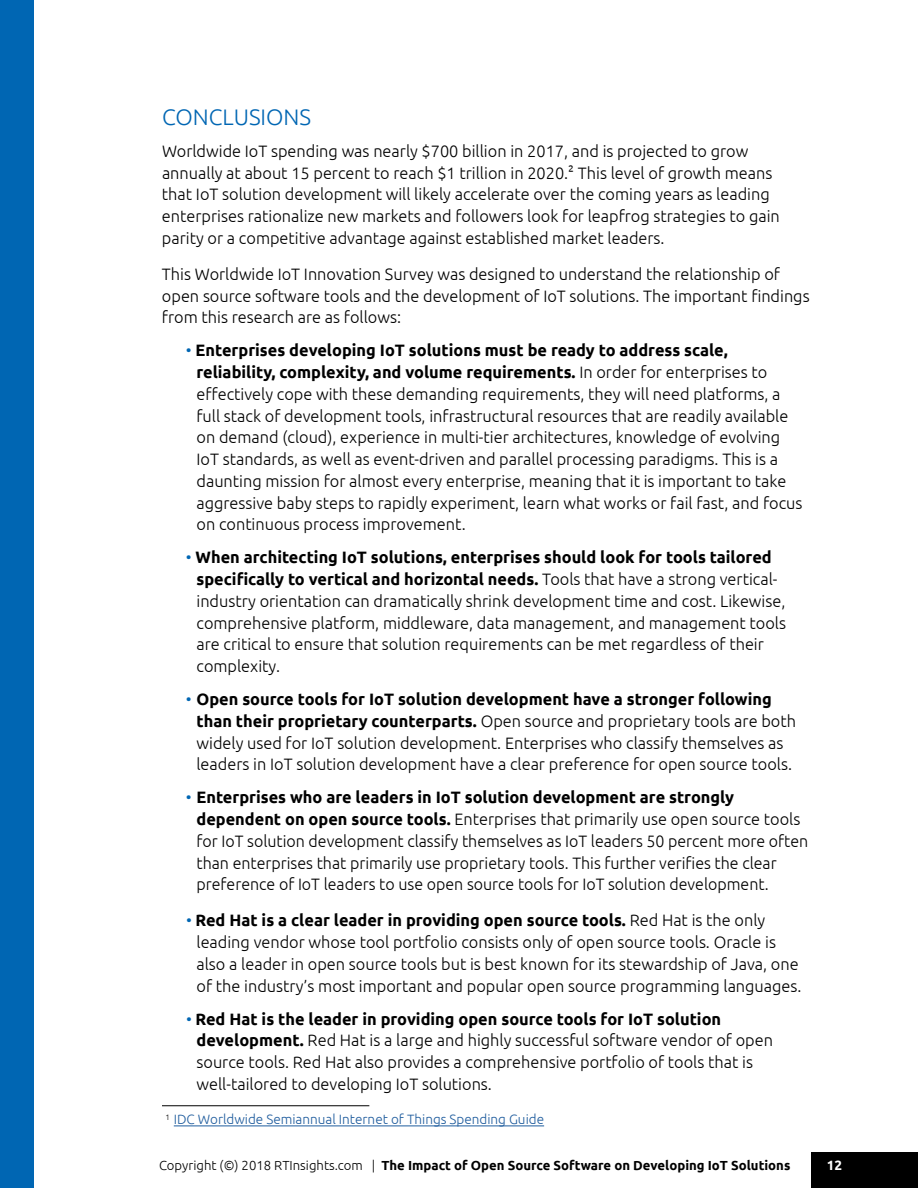
<style>
.page{position:relative;width:918px;height:1188px;background:#fff}
.page>*{position:absolute;margin:0;border:0;box-sizing:border-box;transform-origin:0 0}
.t1{font:300 22.5px "Ubuntu";color:#0066b3}
.t2{font:300 16.5px/21.8px "Ubuntu";color:#000}
.t3{font:300 13.5px "Ubuntu";color:#205d9e}
.t4{font:700 13.5px "Ubuntu";color:#fff}
.t5{font:700 13.2px "Ubuntu";color:#000}
.s1{color:#0066b3}
.s2{font-weight:700}
.s3{font-weight:300}
</style>
<div class="page">
<div style="left:812px;top:1152px;width:106px;height:36px;background:#000"></div>
<div style="left:0;top:0;width:33px;height:1188px;background:#0066b3"></div>
<hr style="left:162px;top:1105px;width:207px;height:1px;background:#000">
<hr style="left:174px;top:1126px;width:370px;height:1px;background:#205d9e">
<h1 class="t1" style="left:162px;top:108px;width:151px">CONCLUSIONS</h1>
<p class="t2" style="left:162px;top:141px;width:619px">Worldwide IoT spending was nearly $700 billion in 2017, and is projected to grow annually at about 15 percent to reach $1 trillion in 2020.2 This level of growth means that IoT solution development will likely accelerate over the coming years as leading enterprises rationalize new markets and followers look for leapfrog strategies to gain parity or a competitive advantage against established market leaders.</p>
<p class="t2" style="left:162px;top:264px;width:649px">This Worldwide IoT Innovation Survey was designed to understand the relationship of open source software tools and the development of IoT solutions. The important findings from this research are as follows:</p>
<p class="t2" style="left:197px;top:341px;width:607px;text-indent:-11px"><span class="s1">•</span> <span class="s2">Enterprises developing IoT solutions must be ready to address scale, reliability, complexity, and volume requirements.</span> In order for enterprises to effectively cope with these demanding requirements, they will need platforms, a full stack of development tools, infrastructural resources that are readily available on demand (cloud), experience in multi-tier architectures, knowledge of evolving IoT standards, as well as event-driven and parallel processing paradigms. This is a daunting mission for almost every enterprise, meaning that it is important to take aggressive baby steps to rapidly experiment, learn what works or fail fast, and focus on continuous process improvement.</p>
<p class="t2" style="left:197px;top:548px;width:591px;text-indent:-11px"><span class="s1">•</span> <span class="s2">When architecting IoT solutions, enterprises should look for tools tailored specifically to vertical and horizontal needs.</span> Tools that have a strong vertical&shy;industry orientation can dramatically shrink development time and cost. Likewise, comprehensive platform, middleware, data management, and management tools are critical to ensure that solution requirements can be met regardless of their complexity.</p>
<p class="t2" style="left:197px;top:689px;width:601px;text-indent:-11px"><span class="s1">•</span> <span class="s2">Open source tools for IoT solution development have a stronger following than their proprietary counterparts.</span> Open source and proprietary tools are both widely used for IoT solution development. Enterprises who classify themselves as leaders in IoT solution development have a clear preference for open source tools.</p>
<p class="t2" style="left:196px;top:788px;width:613px;text-indent:-11px"><span class="s1">•</span> <span class="s2">Enterprises who are leaders in IoT solution development are strongly dependent on open source tools.</span> Enterprises that primarily use open source tools for IoT solution development classify themselves as IoT leaders 50 percent more often than enterprises that primarily use proprietary tools. This further verifies the clear preference of IoT leaders to use open source tools for IoT solution development.</p>
<p class="t2" style="left:197px;top:911px;width:607px;text-indent:-11px"><span class="s1">•</span> <span class="s2">Red Hat is a clear leader in providing open source tools.</span> Red Hat is the only leading vendor whose tool portfolio consists only of open source tools. Oracle is also a leader in open source tools but is best known for its stewardship of Java, one of the industry’s most important and popular open source programming languages.</p>
<p class="t2" style="left:197px;top:1009px;width:578px;text-indent:-11px"><span class="s1">•</span> <span class="s2">Red Hat is the leader in providing open source tools for IoT solution development.</span> Red Hat is a large and highly successful software vendor of open source tools. Red Hat also provides a comprehensive portfolio of tools that is well-tailored to developing IoT solutions.</p>
<p class="t3" style="left:166px;top:1114px;width:380px"><sup>1</sup> IDC Worldwide Semiannual Internet of Things Spending Guide</p>
<p class="t5" style="left:159px;top:1160px;width:633px"><span class="s3">Copyright (©) 2018 RTInsights.com |</span> The Impact of Open Source Software on Developing IoT Solutions</p>
<p class="t4" style="left:827px;top:1160px;width:17px">12</p>
</div>
